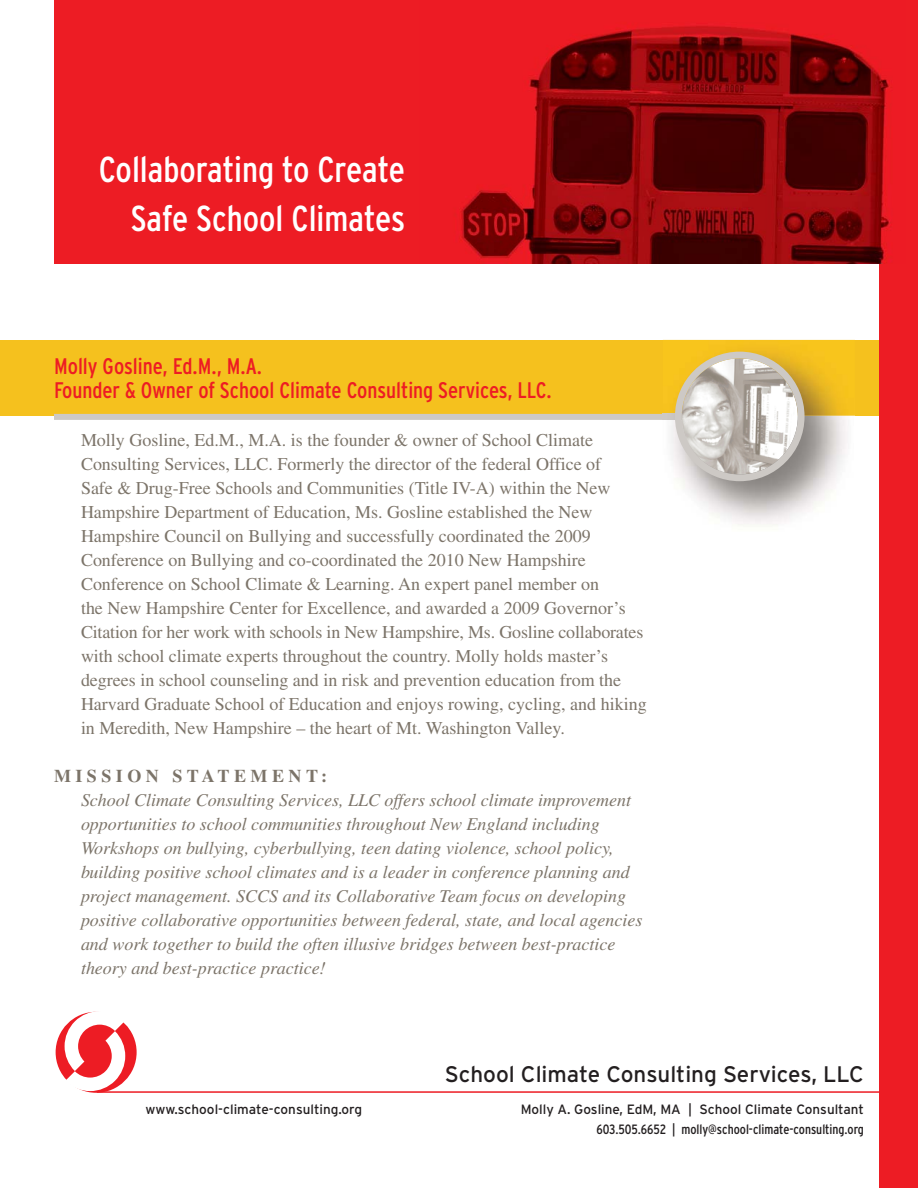
<style>
.page{position:relative;width:918px;height:1188px;background:#fff}
.page>*{position:absolute;margin:0;border:0;box-sizing:border-box;transform-origin:0 0}
.t1{font:condensed 36px/49.5px "Interstate";color:#fff;text-align:right}
.t2{font:condensed 22.5px/24px "Interstate";color:#ed1c24}
.t3{font:22.5px "Interstate";color:#231f20}
.t4{font:18px/24px "Times";color:#7c7469}
.t5{font:italic 18px/24px "Times";color:#7c7469}
.t6{font:700 18px "Times";letter-spacing:.25em;color:#7c7469}
.t7{font:13.5px "Interstate";color:#231f20}
.t8{font:condensed 13.5px "Interstate";color:#231f20}
</style>
<div class="page">
<div style="left:0;top:340px;width:917px;height:75px;background:#f5c11e"></div>
<div style="left:54px;top:414px;width:686px;height:6px;background:#cdc9c5"></div>
<svg style="left:54px;top:1010px;width:84px;height:84px"></svg>
<div style="left:56px;top:1012px;width:81px;height:81px;background:#ed1c24;border-radius:50%"></div>
<svg style="left:65px;top:1011px;width:60px;height:80px"></svg>
<hr style="left:97px;top:1091px;width:807px;height:2px;background:#ed1c24">
<div style="left:879px;top:0;width:39px;height:1188px;background:#ed1c24"></div>
<img style="left:671px;top:415px;width:184px;height:111px">
<img style="left:663px;top:351px;width:174px;height:64px">
<img style="left:663px;top:414px;width:12px;height:6px">
<svg style="left:675px;top:352px;width:130px;height:129px"></svg>
<div style="left:54px;top:0;width:852px;height:263px;background:#ed1c24"></div>
<img style="left:460px;top:25px;width:431px;height:238px">
<h1 class="t1" style="left:99px;top:147px;width:308px">Collaborating to Create<br>Safe School Climates</h1>
<p class="t2" style="left:54px;top:356px;width:499px">Molly Gosline, Ed.M., M.A.<br>Founder &amp; Owner of School Climate Consulting Services, LLC.</p>
<p class="t4" style="left:81px;top:429px;width:567px">Molly Gosline, Ed.M., M.A. is the founder &amp; owner of School Climate Consulting Services, LLC. Formerly the director of the federal Office of<br>Safe &amp; Drug-Free Schools and Communities (Title IV-A) within the New Hampshire Department of Education, Ms. Gosline established the New Hampshire Council on Bullying and successfully coordinated the 2009<br>Conference on Bullying and co-coordinated the 2010 New Hampshire Conference on School Climate &amp; Learning. An expert panel member on<br>the New Hampshire Center for Excellence, and awarded a 2009 Governor’s Citation for her work with schools in New Hampshire, Ms. Gosline collaborates with school climate experts throughout the country. Molly holds master’s degrees in school counseling and in risk and prevention education from the Harvard Graduate School of Education and enjoys rowing, cycling, and hiking in Meredith, New Hampshire – the heart of Mt. Washington Valley.</p>
<p class="t6" style="left:54px;top:769px;width:275px">MISSION STATEMENT:</p>
<p class="t5" style="left:81px;top:789px;width:563px">School Climate Consulting Services, LLC offers school climate improvement opportunities to school communities throughout New England including Workshops on bullying, cyberbullying, teen dating violence, school policy, building positive school climates and is a leader in conference planning and project management. SCCS and its Collaborative Team focus on developing positive collaborative opportunities between federal, state, and local agencies and work together to build the often illusive bridges between best-practice theory and best-practice practice!</p>
<p class="t7" style="left:146px;top:1104px;width:218px">www.school-climate-consulting.org</p>
<p class="t3" style="left:445px;top:1066px;width:421px">School Climate Consulting Services, LLC</p>
<p class="t7" style="left:521px;top:1104px;width:345px">Molly A. Gosline, EdM, MA | School Climate Consultant</p>
<p class="t8" style="left:597px;top:1124px;width:269px">603.505.6652 | molly@school-climate-consulting.org</p>
</div>
